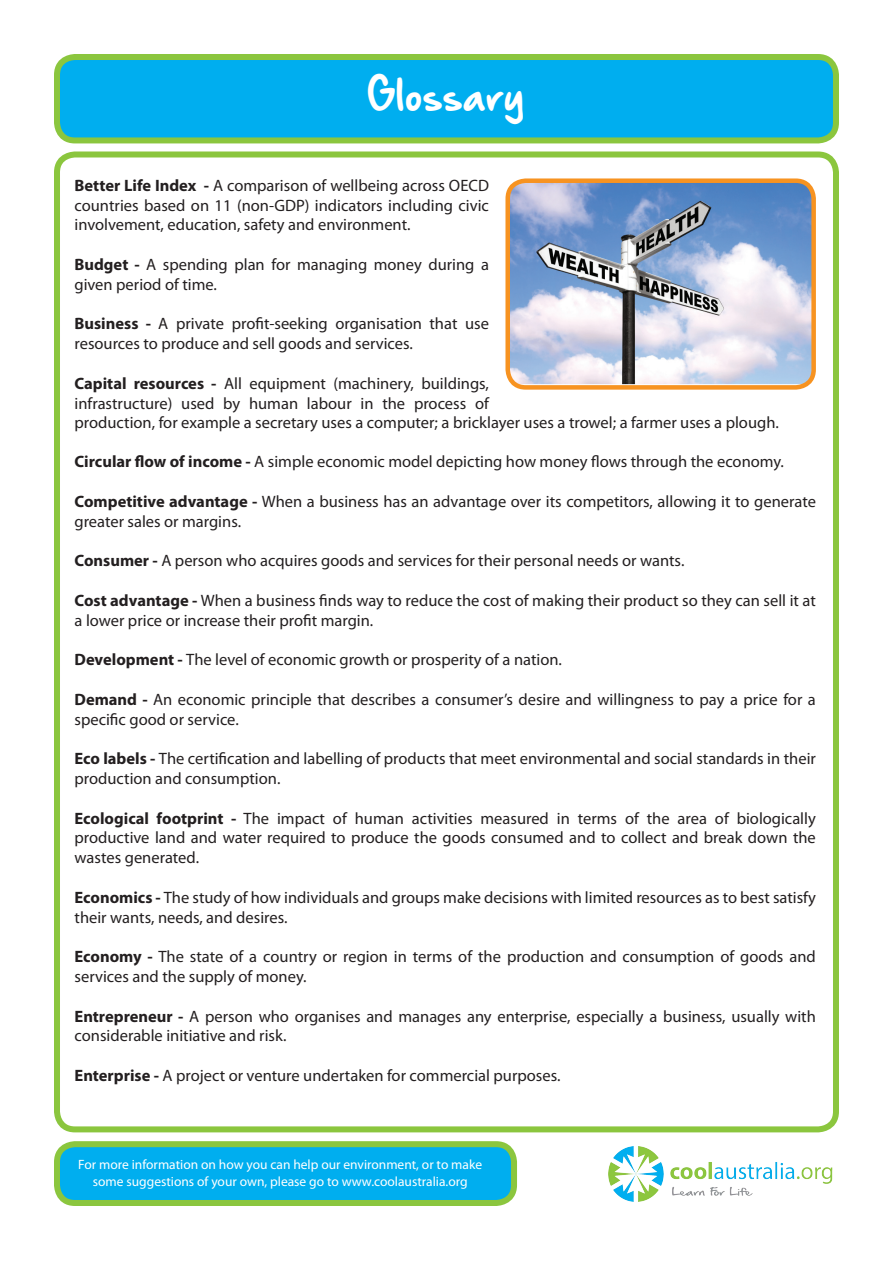
<style>
.page{position:relative;width:893px;height:1263px;background:#fff}
.page>*{position:absolute;margin:0;border:0;box-sizing:border-box;transform-origin:0 0}
.t1{font:36px "Hand Of Sean Demo";color:#fff}
.t2{font:16.5px/19.8px "Myriad Pro";color:#231f20}
.t3{font:13.5px/16.2px "Myriad Pro";color:#fff;text-align:center}
.s1{font-weight:700}
</style>
<div class="page">
<div style="left:54px;top:151px;width:785px;height:981px;border:6px solid #8bc63e;border-radius:18px"></div>
<div style="left:57px;top:57px;width:779px;height:83px;background:#00aeef;border-radius:18px"></div>
<div style="left:54px;top:54px;width:785px;height:89px;border:6px solid #8bc63e;border-radius:18px"></div>
<div style="left:57px;top:1144px;width:457px;height:59px;background:#00aeef;border-radius:18px"></div>
<div style="left:54px;top:1141px;width:463px;height:65px;border:6px solid #8bc63e;border-radius:18px"></div>
<img style="left:510px;top:183px;width:301px;height:201px">
<div style="left:505px;top:178px;width:311px;height:212px;border:4px solid #f79321;border-radius:18px"></div>
<img style="left:608px;top:1146px;width:225px;height:56px">
<h1 class="t1" style="left:368px;top:77px;width:159px">Glossary</h1>
<p class="t2" style="left:75px;top:175px;width:416px;text-align:justify"><span class="s1">Better Life Index -</span> A comparison of wellbeing across OECD countries based on 11 (non-GDP) indicators including civic involvement, education, safety and environment.</p>
<p class="t2" style="left:75px;top:254px;width:416px"><span class="s1">Budget -</span> A spending plan for managing money during a given period of time.</p>
<p class="t2" style="left:75px;top:314px;width:416px"><span class="s1">Business -</span> A private profit-seeking organisation that use resources to produce and sell goods and services.</p>
<p class="t2" style="left:75px;top:373px;width:416px"><span class="s1">Capital resources -</span> All equipment (machinery, buildings, infrastructure) used by human labour in the process of</p>
<p class="t2" style="left:75px;top:412px;width:706px">production, for example a secretary uses a computer; a bricklayer uses a trowel; a farmer uses a plough.</p>
<p class="t2" style="left:75px;top:451px;width:711px"><span class="s1">Circular flow of income -</span> A simple economic model depicting how money flows through the economy.</p>
<p class="t2" style="left:75px;top:491px;width:743px"><span class="s1">Competitive advantage -</span> When a business has an advantage over its competitors, allowing it to generate greater sales or margins.</p>
<p class="t2" style="left:75px;top:550px;width:611px"><span class="s1">Consumer -</span> A person who acquires goods and services for their personal needs or wants.</p>
<p class="t2" style="left:75px;top:590px;width:743px"><span class="s1">Cost advantage -</span> When a business finds way to reduce the cost of making their product so they can sell it at a lower price or increase their profit margin.</p>
<p class="t2" style="left:75px;top:649px;width:489px"><span class="s1">Development -</span> The level of economic growth or prosperity of a nation.</p>
<p class="t2" style="left:75px;top:689px;width:743px"><span class="s1">Demand -</span> An economic principle that describes a consumer’s desire and willingness to pay a price for a specific good or service.</p>
<p class="t2" style="left:75px;top:748px;width:743px"><span class="s1">Eco labels -</span> The certification and labelling of products that meet environmental and social standards in their production and consumption.</p>
<p class="t2" style="left:75px;top:808px;width:743px;text-align:justify"><span class="s1">Ecological footprint -</span> The impact of human activities measured in terms of the area of biologically productive land and water required to produce the goods consumed and to collect and break down the wastes generated.</p>
<p class="t2" style="left:75px;top:887px;width:743px"><span class="s1">Economics -</span> The study of how individuals and groups make decisions with limited resources as to best satisfy their wants, needs, and desires.</p>
<p class="t2" style="left:75px;top:946px;width:743px"><span class="s1">Economy -</span> The state of a country or region in terms of the production and consumption of goods and services and the supply of money.</p>
<p class="t2" style="left:75px;top:1006px;width:743px"><span class="s1">Entrepreneur -</span> A person who organises and manages any enterprise, especially a business, usually with considerable initiative and risk.</p>
<p class="t2" style="left:75px;top:1065px;width:487px"><span class="s1">Enterprise -</span> A project or venture undertaken for commercial purposes.</p>
<p class="t3" style="left:78px;top:1156px;width:405px">For more information on how you can help our environment, or to make some suggestions of your own, please go to www.coolaustralia.org</p>
</div>
